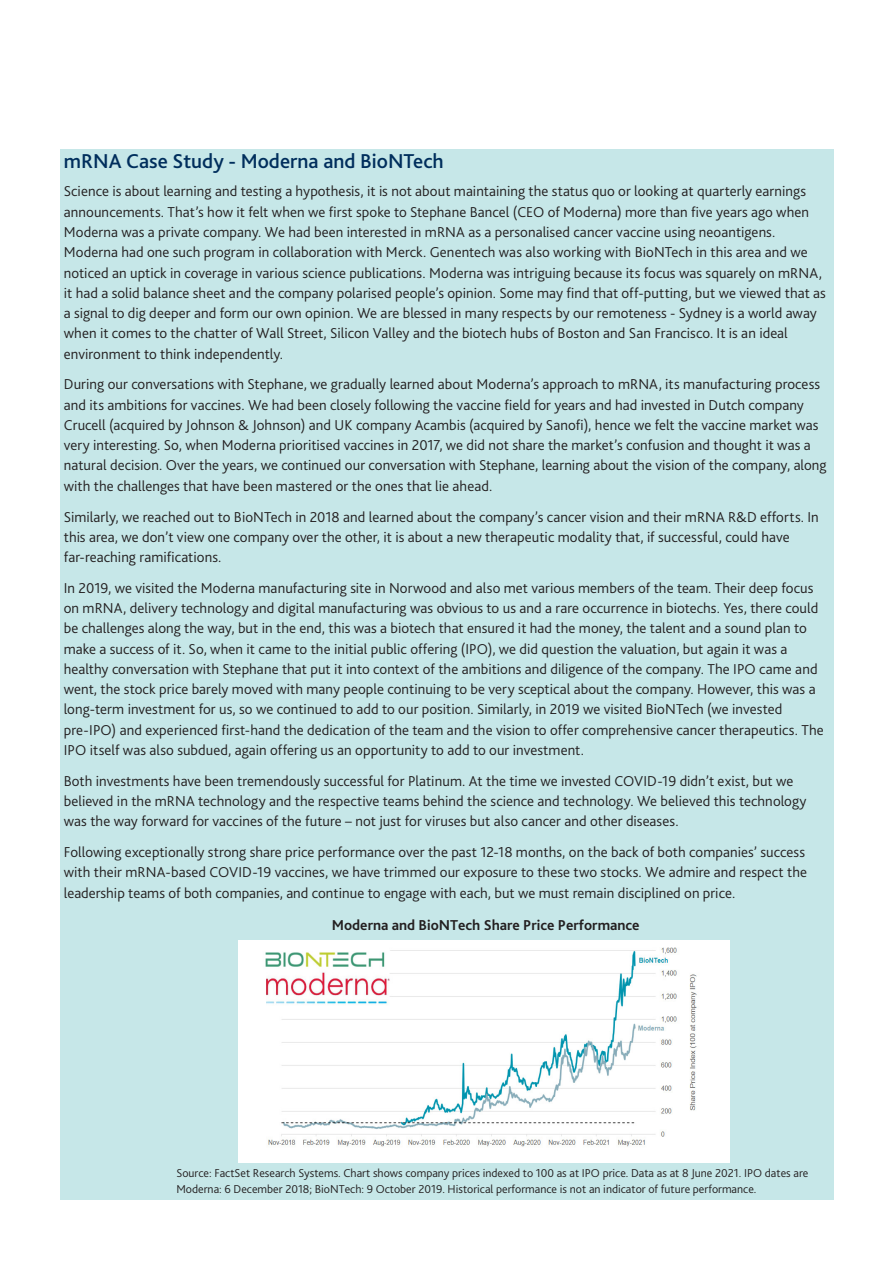
<style>
.page{position:relative;width:893px;height:1263px;background:#fff}
.page>*{position:absolute;margin:0;border:0;box-sizing:border-box;transform-origin:0 0}
.Body_text{font:500 21px "Bliss 2";color:#002e5c}
.Body_text-2{font:300 15px/20.2px "Bliss 2";letter-spacing:.005em;color:#231f20}
.Body_text-3{font:700 15px "Bliss 2";color:#231f20}
.Source_text{font:300 12px/16px "Bliss 2";color:#231f20}
</style>
<div class="page">
<div style="left:60px;top:149px;width:773px;height:1050px;background:#c6e7e8"></div>
<img style="left:238px;top:941px;width:491px;height:222px">
<p class="Body_text" style="left:64px;top:148px;width:382px">mRNA Case Study - Moderna and BioNTech</p>
<p class="Body_text-2" style="left:64px;top:181px;width:764px">Science is about learning and testing a hypothesis, it is not about maintaining the status quo or looking at quarterly earnings announcements. That’s how it felt when we first spoke to Stephane Bancel (CEO of Moderna) more than five years ago when Moderna was a private company. We had been interested in mRNA as a personalised cancer vaccine using neoantigens.<br>Moderna had one such program in collaboration with Merck. Genentech was also working with BioNTech in this area and we noticed an uptick in coverage in various science publications. Moderna was intriguing because its focus was squarely on mRNA, it had a solid balance sheet and the company polarised people’s opinion. Some may find that off-putting, but we viewed that as a signal to dig deeper and form our own opinion. We are blessed in many respects by our remoteness - Sydney is a world away when it comes to the chatter of Wall Street, Silicon Valley and the biotech hubs of Boston and San Francisco. It is an ideal environment to think independently.</p>
<p class="Body_text-2" style="left:64px;top:374px;width:764px">During our conversations with Stephane, we gradually learned about Moderna’s approach to mRNA, its manufacturing process and its ambitions for vaccines. We had been closely following the vaccine field for years and had invested in Dutch company Crucell (acquired by Johnson &amp; Johnson) and UK company Acambis (acquired by Sanofi), hence we felt the vaccine market was very interesting. So, when Moderna prioritised vaccines in 2017, we did not share the market’s confusion and thought it was a natural decision. Over the years, we continued our conversation with Stephane, learning about the vision of the company, along with the challenges that have been mastered or the ones that lie ahead.</p>
<p class="Body_text-2" style="left:64px;top:506px;width:757px">Similarly, we reached out to BioNTech in 2018 and learned about the company’s cancer vision and their mRNA R&amp;D efforts. In this area, we don’t view one company over the other, it is about a new therapeutic modality that, if successful, could have far-reaching ramifications.</p>
<p class="Body_text-2" style="left:64px;top:577px;width:761px">In 2019, we visited the Moderna manufacturing site in Norwood and also met various members of the team. Their deep focus on mRNA, delivery technology and digital manufacturing was obvious to us and a rare occurrence in biotechs. Yes, there could be challenges along the way, but in the end, this was a biotech that ensured it had the money, the talent and a sound plan to make a success of it. So, when it came to the initial public offering (IPO), we did question the valuation, but again it was a healthy conversation with Stephane that put it into context of the ambitions and diligence of the company. The IPO came and went, the stock price barely moved with many people continuing to be very sceptical about the company. However, this was a long-term investment for us, so we continued to add to our position. Similarly, in 2019 we visited BioNTech (we invested pre-IPO) and experienced first-hand the dedication of the team and the vision to offer comprehensive cancer therapeutics. The IPO itself was also subdued, again offering us an opportunity to add to our investment.</p>
<p class="Body_text-2" style="left:64px;top:770px;width:744px">Both investments have been tremendously successful for Platinum. At the time we invested COVID-19 didn’t exist, but we believed in the mRNA technology and the respective teams behind the science and technology. We believed this technology was the way forward for vaccines of the future – not just for viruses but also cancer and other diseases.</p>
<p class="Body_text-2" style="left:64px;top:842px;width:745px">Following exceptionally strong share price performance over the past 12-18 months, on the back of both companies’ success with their mRNA-based COVID-19 vaccines, we have trimmed our exposure to these two stocks. We admire and respect the leadership teams of both companies, and continue to engage with each, but we must remain disciplined on price.</p>
<p class="Body_text-3" style="left:332px;top:916px;width:309px">Moderna and BioNTech Share Price Performance</p>
<p class="Source_text" style="left:176px;top:1165px;width:633px">Source: FactSet Research Systems. Chart shows company prices indexed to 100 as at IPO price. Data as at 8 June 2021. IPO dates are<br>Moderna: 6 December 2018; BioNTech: 9 October 2019. Historical performance is not an indicator of future performance.</p>
</div>
